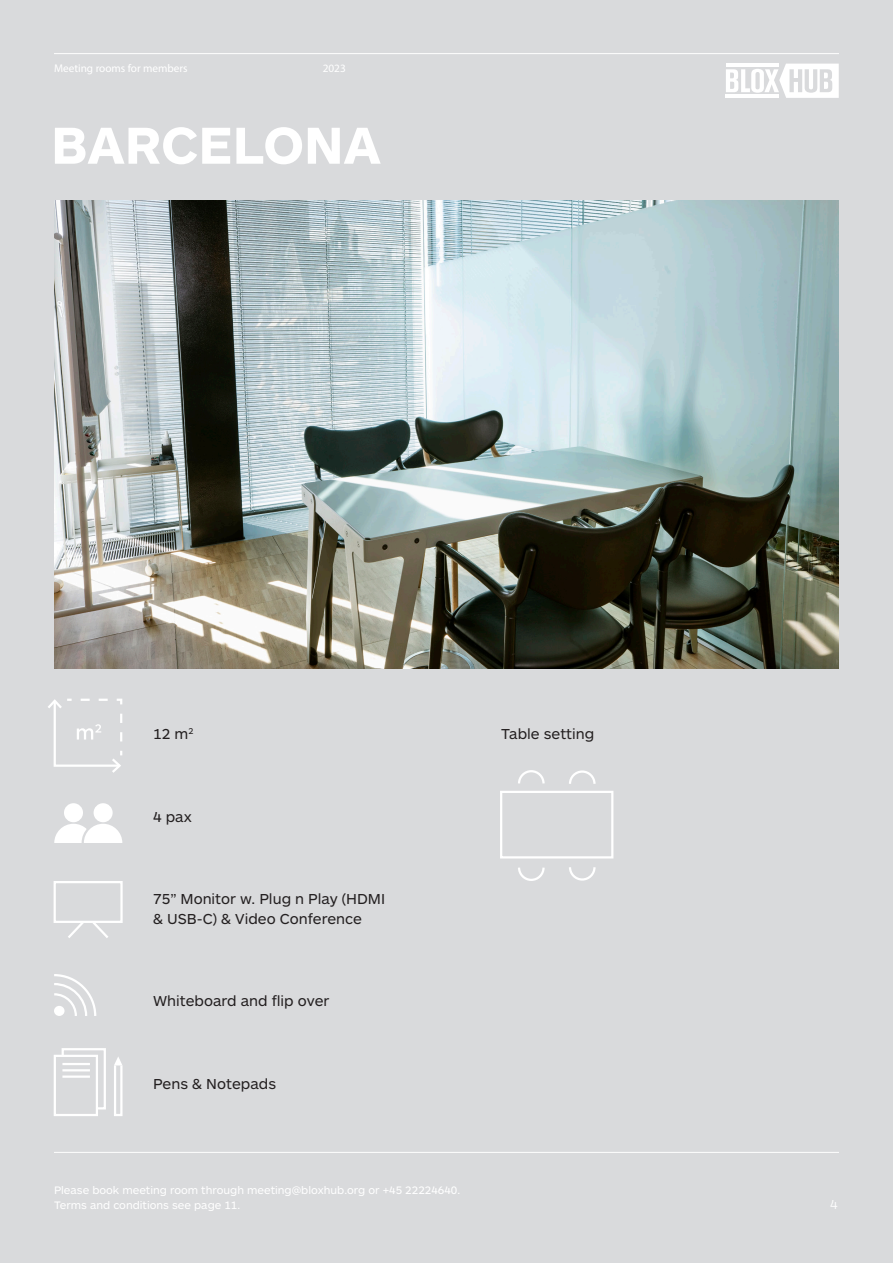
<style>
.page{position:relative;width:893px;height:1263px;background:#d9dadc}
.page>*{position:absolute;margin:0;border:0;box-sizing:border-box;transform-origin:0 0}
.t1{font:700 54px "ARS Maquette";color:#fff}
.t2{font:15px/19.5px "ARS Maquette";color:#231f20}
.t3{font:300 13.5px "ARS Maquette";color:#fff}
.t4{font:11.25px/15px "ARS Maquette";color:#fff}
.t5{font:11.25px "Myriad Pro";color:#fff}
</style>
<div class="page">
<hr style="left:54px;top:53px;width:785px;height:1px;background:#fff">
<svg style="left:726px;top:64px;width:113px;height:34px"></svg>
<hr style="left:54px;top:1152px;width:785px;height:1px;background:#fff">
<img style="left:54px;top:201px;width:785px;height:468px">
<div style="left:500px;top:791px;width:113px;height:67px;border:2px solid #fff"></div>
<svg style="left:518px;top:867px;width:27px;height:14px"></svg>
<svg style="left:518px;top:770px;width:27px;height:14px"></svg>
<svg style="left:569px;top:867px;width:27px;height:14px"></svg>
<svg style="left:569px;top:770px;width:27px;height:14px"></svg>
<svg style="left:48px;top:698px;width:75px;height:75px"></svg>
<svg style="left:54px;top:820px;width:69px;height:23px"></svg>
<div style="left:64px;top:803px;width:19px;height:19px;background:#fff;border-radius:50%"></div>
<div style="left:94px;top:803px;width:19px;height:19px;background:#fff;border-radius:50%"></div>
<div style="left:54px;top:881px;width:69px;height:42px;border:2px solid #fff"></div>
<svg style="left:65px;top:920px;width:46px;height:18px"></svg>
<div style="left:62px;top:1048px;width:44px;height:61px;background:#d9dadc;border:2px solid #fff"></div>
<div style="left:54px;top:1055px;width:44px;height:61px;background:#d9dadc;border:2px solid #fff"></div>
<hr style="left:62px;top:1063px;width:28px;height:2px;background:#fff">
<hr style="left:62px;top:1069px;width:28px;height:2px;background:#fff">
<hr style="left:62px;top:1075px;width:28px;height:3px;background:#fff">
<div style="left:114px;top:1064px;width:9px;height:52px;background:#d9dadc;border:2px solid #fff"></div>
<svg style="left:114px;top:1057px;width:9px;height:9px"></svg>
<svg style="left:54px;top:974px;width:43px;height:42px"></svg>
<p class="t5" style="left:54px;top:61px;width:135px">Meeting rooms for members</p>
<p class="t5" style="left:323px;top:61px;width:25px">2023</p>
<p class="t1" style="left:51px;top:110px;width:331px">BARCELONA</p>
<p class="t2" style="left:153px;top:723px;width:42px">12 m<sup>2</sup></p>
<p class="t2" style="left:153px;top:806px;width:40px">4 pax</p>
<p class="t2" style="left:153px;top:888px;width:234px">75” Monitor w. Plug n Play (HDMI &amp; USB-C) &amp; Video Conference</p>
<p class="t2" style="left:153px;top:990px;width:178px">Whiteboard and flip over</p>
<p class="t2" style="left:153px;top:1073px;width:125px">Pens &amp; Notepads</p>
<p class="t4" style="left:54px;top:1182px;width:408px">Please book meeting room through meeting@bloxhub.org or +45 22224640.<br>Terms and conditions see page 11.</p>
<p class="t2" style="left:501px;top:723px;width:95px">Table setting</p>
<p class="t3" style="left:830px;top:1195px;width:9px">4</p>
</div>
